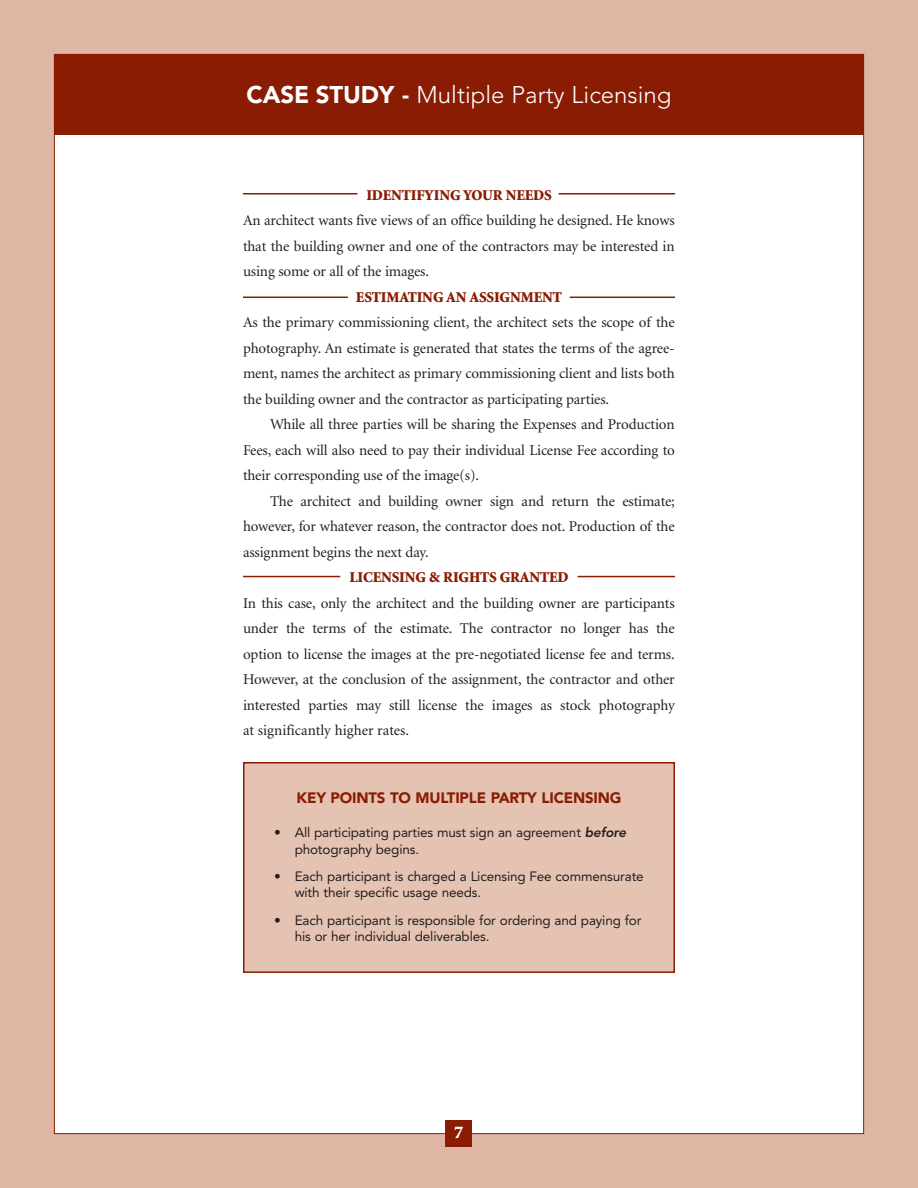
<style>
.page{position:relative;width:918px;height:1188px;background:#deb6a3}
.page>*{position:absolute;margin:0;border:0;box-sizing:border-box;transform-origin:0 0}
.t1{font:300 24px "Avenir";color:#fff}
.t2{font:900 18px "Minion";color:#fff}
.t3{font:15px/25.5px "Minion";letter-spacing:-.01em;color:#231f20;text-align:justify}
.t4{font:900 15px "Minion";letter-spacing:-.01em;color:#891c02}
.t5{font:900 15px "Avenir";letter-spacing:-.01em;color:#891c02}
.t6{font:13.5px/16.5px "Avenir";letter-spacing:-.01em;color:#231f20}
.s1{font-weight:900}
.s2{font-weight:800;font-style:italic}
</style>
<div class="page">
<div style="left:54px;top:54px;width:810px;height:1080px;background:#fff"></div>
<div style="left:54px;top:54px;width:810px;height:81px;background:#891c02"></div>
<hr style="left:559px;top:193px;width:116px;height:2px;background:#891c02">
<hr style="left:243px;top:193px;width:115px;height:2px;background:#891c02">
<hr style="left:570px;top:297px;width:105px;height:1px;background:#891c02">
<hr style="left:243px;top:297px;width:105px;height:1px;background:#891c02">
<hr style="left:578px;top:576px;width:97px;height:1px;background:#891c02">
<hr style="left:243px;top:576px;width:97px;height:1px;background:#891c02">
<div style="left:244px;top:763px;width:430px;height:209px;background:#e5c3b2"></div>
<div style="left:243px;top:762px;width:432px;height:211px;border:2px solid #891c02"></div>
<div style="left:446px;top:1120px;width:26px;height:27px;background:#891c02"></div>
<h1 class="t1" style="left:246px;top:85px;width:427px"><span class="s1">CASE STUDY -</span> Multiple Party Licensing</h1>
<p class="t4" style="left:366px;top:189px;width:187px">IDENTIFYING YOUR NEEDS</p>
<p class="t3" style="left:243px;top:209px;width:433px">An architect wants five views of an office building he designed. He knows that the building owner and one of the contractors may be interested in using some or all of the images.</p>
<p class="t4" style="left:356px;top:291px;width:208px">ESTIMATING AN ASSIGNMENT</p>
<p class="t3" style="left:243px;top:311px;width:433px">As the primary commissioning client, the architect sets the scope of the photography. An estimate is generated that states the terms of the agree&shy;ment, names the architect as primary commissioning client and lists both the building owner and the contractor as participating parties.</p>
<p class="t3" style="left:243px;top:413px;width:433px;text-indent:27px">While all three parties will be sharing the Expenses and Production Fees, each will also need to pay their individual License Fee according to their corresponding use of the image(s).</p>
<p class="t3" style="left:243px;top:489px;width:433px;text-indent:27px">The architect and building owner sign and return the estimate; however, for whatever reason, the contractor does not. Production of the assignment begins the next day.</p>
<p class="t4" style="left:349px;top:571px;width:221px">LICENSING &amp; RIGHTS GRANTED</p>
<p class="t3" style="left:243px;top:591px;width:433px">In this case, only the architect and the building owner are participants under the terms of the estimate. The contractor no longer has the option to license the images at the pre-negotiated license fee and terms.<br>However, at the conclusion of the assignment, the contractor and other interested parties may still license the images as stock photography at significantly higher rates.</p>
<p class="t5" style="left:296px;top:791px;width:327px">KEY POINTS TO MULTIPLE PARTY LICENSING</p>
<p class="t6" style="left:295px;top:825px;width:333px;text-indent:-21px">• All participating parties must sign an agreement <span class="s2">before </span>photography begins.</p>
<p class="t6" style="left:295px;top:869px;width:351px;text-indent:-21px">• Each participant is charged a Licensing Fee commensurate with their specific usage needs.</p>
<p class="t6" style="left:295px;top:913px;width:348px;text-indent:-21px">• Each participant is responsible for ordering and paying for his or her individual deliverables.</p>
<p class="t2" style="left:454px;top:1125px;width:10px">7</p>
</div>
